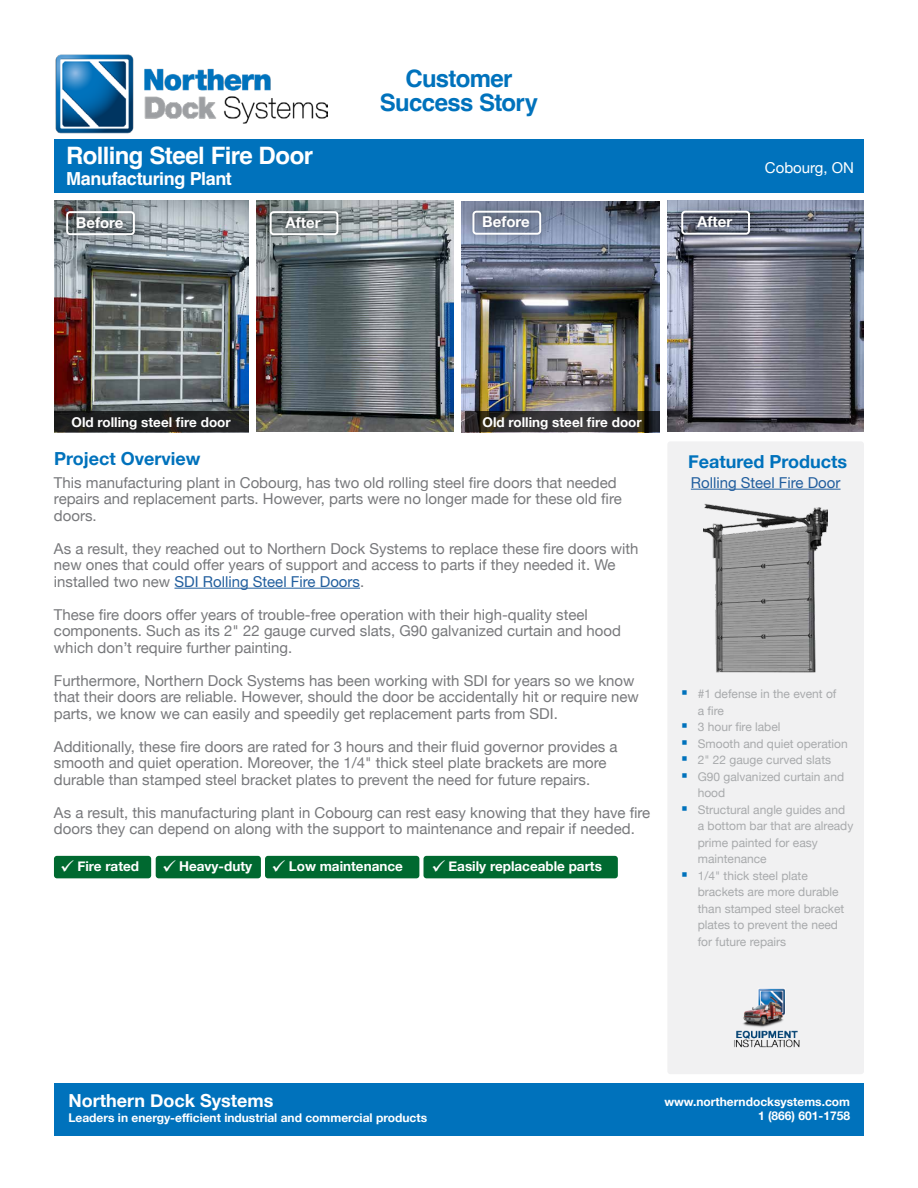
<style>
.page{position:relative;width:918px;height:1188px;background:#fff}
.page>*{position:absolute;margin:0;border:0;box-sizing:border-box;transform-origin:0 0}
.t1{font:700 24px "Helvetica";letter-spacing:-.025em;color:#fff}
.t2{font:700 24px/24px "Helvetica";letter-spacing:-.03em;color:#0072bc;text-align:center}
.t3{font:700 18px "Helvetica Neue";color:#0072bc}
.t4{font:700 18px "Helvetica Neue";color:#fff}
.t5{font:700 18px "Helvetica";letter-spacing:-.025em;color:#fff}
.t6{font:15px/16.5px "Helvetica Neue";color:#77787b}
.t7{font:700 15px "Helvetica Neue";color:#fff}
.t8{font:15px "Helvetica Neue";color:#215e9e}
.t9{font:15px "Helvetica Neue";color:#fff}
.t10{font:700 13.5px "Helvetica Neue";color:#fff}
.t11{font:12px/16.5px "Helvetica Neue";color:#a8aaac}
.t12{font:700 12px/14.4px "Helvetica Neue";color:#fff;text-align:right}
.s1{color:#215e9e}
</style>
<div class="page">
<div style="left:667px;top:441px;width:197px;height:633px;background:#f1f1f2;border-radius:3px"></div>
<div style="left:54px;top:139px;width:810px;height:54px;background:#0072bc"></div>
<hr style="left:174px;top:588px;width:186px;height:1px;background:#215e9e">
<img style="left:55px;top:54px;width:273px;height:80px">
<div style="left:54px;top:1083px;width:810px;height:52px;background:#0072bc"></div>
<img style="left:462px;top:202px;width:197px;height:230px">
<img style="left:54px;top:201px;width:194px;height:211px">
<img style="left:668px;top:201px;width:196px;height:230px">
<div style="left:156px;top:856px;width:105px;height:22px;background:#006930;border-radius:3px"></div>
<div style="left:54px;top:856px;width:97px;height:22px;background:#006930;border-radius:3px"></div>
<div style="left:265px;top:856px;width:154px;height:22px;background:#006930;border-radius:3px"></div>
<div style="left:424px;top:856px;width:194px;height:22px;background:#006930;border-radius:3px"></div>
<img style="left:704px;top:503px;width:123px;height:170px">
<hr style="left:691px;top:489px;width:150px;height:1px;background:#215e9e">
<img style="left:734px;top:988px;width:66px;height:60px">
<img style="left:257px;top:201px;width:196px;height:230px">
<div style="left:463px;top:201px;width:88px;height:43px;background:#000;opacity:.75"></div>
<div style="left:472px;top:211px;width:69px;height:24px;border:2px solid #fff;border-radius:3px"></div>
<div style="left:671px;top:201px;width:88px;height:43px;background:#000;opacity:.75"></div>
<div style="left:681px;top:211px;width:69px;height:24px;border:2px solid #fff;border-radius:3px"></div>
<div style="left:57px;top:201px;width:88px;height:44px;background:#000;opacity:.75"></div>
<div style="left:66px;top:211px;width:69px;height:24px;border:2px solid #fff;border-radius:3px"></div>
<div style="left:260px;top:201px;width:88px;height:44px;background:#000;opacity:.75"></div>
<div style="left:270px;top:211px;width:68px;height:24px;border:2px solid #fff;border-radius:3px"></div>
<div style="left:54px;top:412px;width:194px;height:20px;background:#1f2020"></div>
<svg style="left:465px;top:412px;width:194px;height:20px;background:#302e2d"></svg>
<h1 class="t1" style="left:66px;top:140px;width:248px">Rolling Steel Fire Door</h1>
<p class="t5" style="left:66px;top:167px;width:167px">Manufacturing Plant</p>
<h1 class="t2" style="left:380px;top:69px;width:160px">Customer<br>Success Story</h1>
<p class="t7" style="left:76px;top:211px;width:49px">Before</p>
<p class="t7" style="left:286px;top:211px;width:36px">After</p>
<p class="t7" style="left:482px;top:210px;width:49px">Before</p>
<p class="t7" style="left:697px;top:210px;width:36px">After</p>
<p class="t9" style="left:765px;top:157px;width:91px">Cobourg, ON</p>
<p class="t10" style="left:72px;top:411px;width:161px">Old rolling steel fire door</p>
<p class="t10" style="left:483px;top:411px;width:161px">Old rolling steel fire door</p>
<p class="t3" style="left:54px;top:445px;width:148px">Project Overview</p>
<p class="t3" style="left:688px;top:447px;width:161px">Featured Products</p>
<p class="t6" style="left:54px;top:475px;width:569px">This manufacturing plant in Cobourg, has two old rolling steel fire doors that needed repairs and replacement parts. However, parts were no longer made for these old fire doors.</p>
<p class="t6" style="left:54px;top:541px;width:586px">As a result, they reached out to Northern Dock Systems to replace these fire doors with new ones that could offer years of support and access to parts if they needed it. We installed two new <span class="s1">SDI Rolling Steel Fire Doors</span>.</p>
<p class="t6" style="left:54px;top:607px;width:569px">These fire doors offer years of trouble-free operation with their high-quality steel components. Such as its 2" 22 gauge curved slats, G90 galvanized curtain and hood which don’t require further painting.</p>
<p class="t6" style="left:54px;top:673px;width:587px">Furthermore, Northern Dock Systems has been working with SDI for years so we know that their doors are reliable. However, should the door be accidentally hit or require new parts, we know we can easily and speedily get replacement parts from SDI.</p>
<p class="t6" style="left:54px;top:739px;width:565px">Additionally, these fire doors are rated for 3 hours and their fluid governor provides a smooth and quiet operation. Moreover, the 1/4" thick steel plate brackets are more durable than stamped steel bracket plates to prevent the need for future repairs.</p>
<p class="t6" style="left:54px;top:805px;width:598px">As a result, this manufacturing plant in Cobourg can rest easy knowing that they have fire doors they can depend on along with the support to maintenance and repair if needed.</p>
<p class="t10" style="left:60px;top:856px;width:80px">✓ Fire rated</p>
<p class="t10" style="left:162px;top:856px;width:242px">✓ Heavy-duty ✓ Low maintenance</p>
<p class="t10" style="left:431px;top:856px;width:172px">✓ Easily replaceable parts</p>
<p class="t8" style="left:691px;top:472px;width:151px">Rolling Steel Fire Door</p>
<p class="t11" style="left:698px;top:686px;width:157px">#1 defense in the event of<br>a fire<br>3 hour fire label<br>Smooth and quiet operation<br>2" 22 gauge curved slats<br>G90 galvanized curtain and hood<br>Structural angle guides and a bottom bar that are already prime painted for easy maintenance<br>1/4" thick steel plate brackets are more durable than stamped steel bracket plates to prevent the need for future repairs</p>
<p class="t4" style="left:68px;top:1087px;width:207px">Northern Dock Systems</p>
<p class="t12" style="left:68px;top:1111px;width:360px">Leaders in energy-efficient industrial and commercial products</p>
<p class="t12" style="left:664px;top:1094px;width:187px">www.northerndocksystems.com<br>1 (866) 601-1758</p>
</div>
